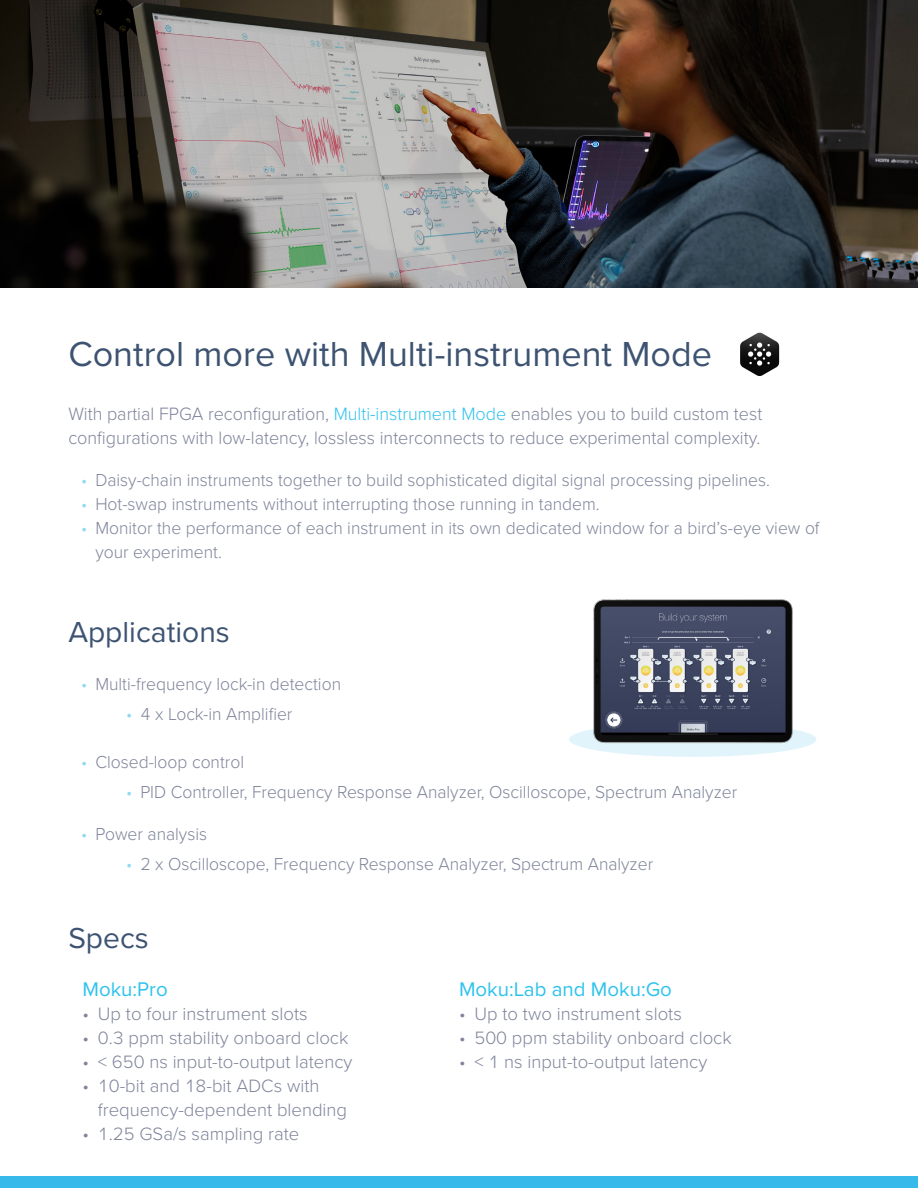
<style>
.page{position:relative;width:918px;height:1188px;background:#fff}
.page>*{position:absolute;margin:0;border:0;box-sizing:border-box;transform-origin:0 0}
.CAPS_HEADER{font:36px "Proxima Nova";color:#3d5371}
.Small_Title{font:30px "Proxima Nova";color:#3d5371}
.Small_Title-2{font:20.4px "Proxima Nova";color:#2fc3ed}
.Body_Copy{font:300 18.6px/24px "Proxima Nova";color:#7f849a}
.t1{font:300 18px/24px "Proxima Nova";color:#7f849a}
.s1{color:#2fc3ed}
.s2{color:#91d8f3}
</style>
<div class="page">
<svg style="left:740px;top:333px;width:39px;height:43px"></svg>
<img style="left:0;top:0;width:918px;height:287px">
<div style="left:0;top:1177px;width:918px;height:11px;background:#37baea"></div>
<div style="left:569px;top:722px;width:247px;height:35px;background:#e2f4fb;border-radius:50%"></div>
<img style="left:593px;top:599px;width:200px;height:144px">
<p class="CAPS_HEADER" style="left:68px;top:327px;width:645px">Control more with Multi-instrument Mode</p>
<p class="Body_Copy" style="left:68px;top:401px;width:695px">With partial FPGA reconfiguration, <span class="s1">Multi-instrument Mode</span> enables you to build custom test configurations with low-latency, lossless interconnects to reduce experimental complexity.</p>
<p class="t1" style="left:81px;top:467px;width:690px"><span class="s2">•</span> Daisy-chain instruments together to build sophisticated digital signal processing pipelines.</p>
<p class="t1" style="left:81px;top:491px;width:520px"><span class="s2">•</span> Hot-swap instruments without interrupting those running in tandem.</p>
<p class="t1" style="left:95px;top:515px;width:726px;text-indent:-14px"><span class="s2">•</span> Monitor the performance of each instrument in its own dedicated window for a bird’s-eye view of your experiment.</p>
<p class="Small_Title" style="left:68px;top:610px;width:163px">Applications</p>
<p class="t1" style="left:81px;top:671px;width:261px"><span class="s2">•</span> Multi-frequency lock-in detection</p>
<p class="t1" style="left:126px;top:701px;width:168px"><span class="s2">•</span> 4 x Lock-in Amplifier</p>
<p class="t1" style="left:81px;top:749px;width:165px"><span class="s2">•</span> Closed-loop control</p>
<p class="t1" style="left:126px;top:779px;width:613px"><span class="s2">•</span> PID Controller, Frequency Response Analyzer, Oscilloscope, Spectrum Analyzer</p>
<p class="t1" style="left:81px;top:821px;width:128px"><span class="s2">•</span> Power analysis</p>
<p class="t1" style="left:126px;top:851px;width:529px"><span class="s2">•</span> 2 x Oscilloscope, Frequency Response Analyzer, Spectrum Analyzer</p>
<p class="Small_Title" style="left:68px;top:916px;width:82px">Specs</p>
<p class="Small_Title-2" style="left:82px;top:974px;width:87px">Moku:Pro</p>
<p class="Body_Copy" style="left:82px;top:1001px;width:227px">• Up to four instrument slots</p>
<p class="Body_Copy" style="left:82px;top:1025px;width:267px">• 0.3 ppm stability onboard clock</p>
<p class="Body_Copy" style="left:82px;top:1049px;width:272px">• &lt; 650 ns input-to-output latency</p>
<p class="Body_Copy" style="left:98px;top:1073px;width:251px;text-indent:-15px">• 10-bit and 18-bit ADCs with frequency-dependent blending</p>
<p class="Body_Copy" style="left:82px;top:1121px;width:218px">• 1.25 GSa/s sampling rate</p>
<p class="Small_Title-2" style="left:459px;top:974px;width:215px">Moku:Lab and Moku:Go</p>
<p class="Body_Copy" style="left:459px;top:1001px;width:224px">• Up to two instrument slots</p>
<p class="Body_Copy" style="left:459px;top:1025px;width:274px">• 500 ppm stability onboard clock</p>
<p class="Body_Copy" style="left:459px;top:1049px;width:250px">• &lt; 1 ns input-to-output latency</p>
</div>
